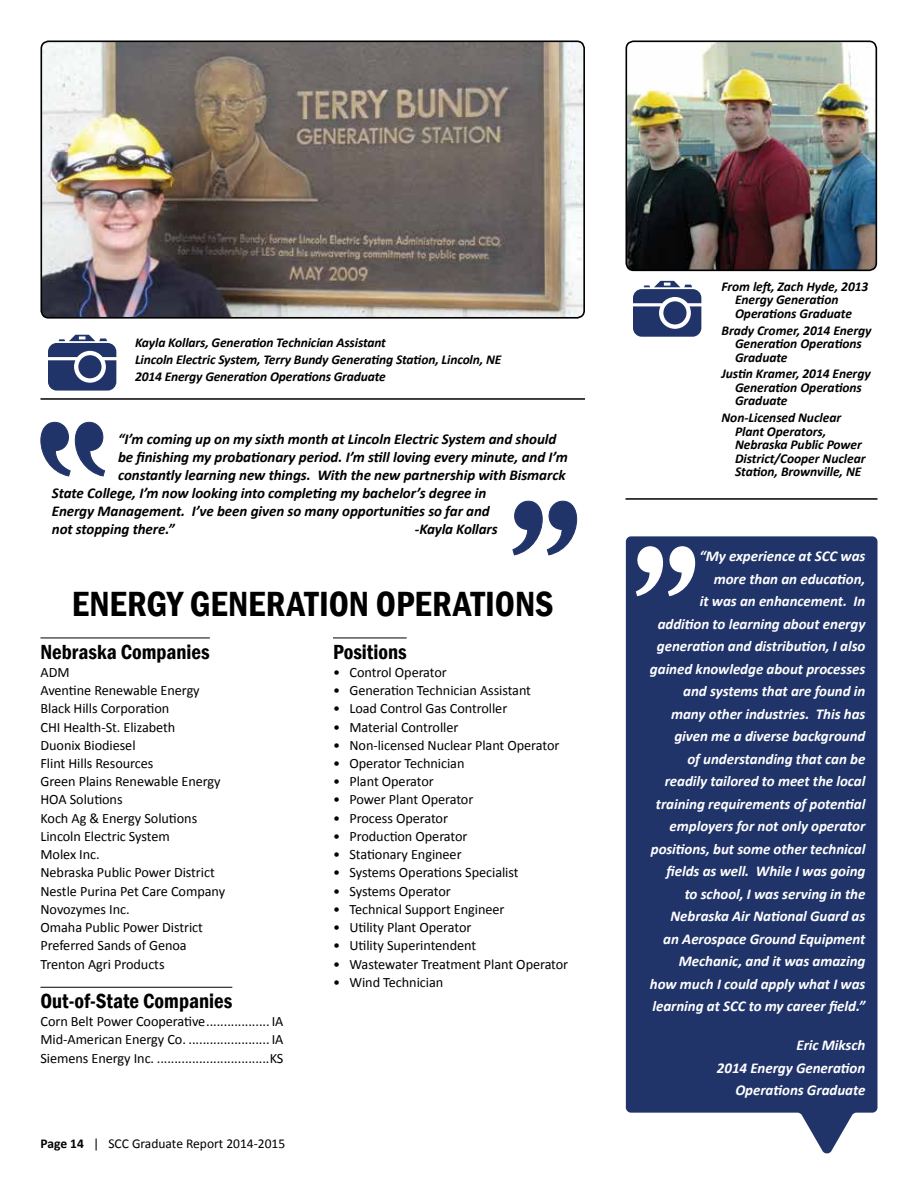
<style>
.page{position:relative;width:918px;height:1188px;background:#fff}
.page>*{position:absolute;margin:0;border:0;box-sizing:border-box;transform-origin:0 0}
.t1{font:600 condensed 36px "Franklin Gothic";color:#000}
.t2{font:600 condensed 21px "Franklin Gothic";color:#000}
.t3{font:italic 700 15px/22.5px "Calibri";letter-spacing:-.005em;color:#fff;text-align:right}
.t4{font:italic 700 15px "Calibri";letter-spacing:-.005em;color:#000}
.t5{font:14.25px/18.3px "Calibri";letter-spacing:-.005em;color:#000}
.t6{font:italic 700 13.5px/13.5px "Calibri";letter-spacing:-.005em;color:#000}
.t7{font:13.5px "Calibri";color:#000}
.s1{font-weight:700}
</style>
<div class="page">
<hr style="left:40px;top:638px;width:170px;height:1px;background:#000">
<hr style="left:40px;top:987px;width:192px;height:1px;background:#000">
<hr style="left:333px;top:638px;width:74px;height:1px;background:#000">
<img style="left:42px;top:41px;width:542px;height:275px">
<div style="left:40px;top:41px;width:545px;height:278px;border:2px solid #000;border-radius:7px"></div>
<hr style="left:40px;top:398px;width:89px;height:2px;background:#000">
<hr style="left:129px;top:398px;width:456px;height:2px;background:#000">
<svg style="left:48px;top:335px;width:68px;height:56px"></svg>
<div style="left:78px;top:355px;width:24px;height:23px;background:#21346a;border-radius:50%"></div>
<svg style="left:40px;top:422px;width:65px;height:55px"></svg>
<svg style="left:512px;top:500px;width:65px;height:56px"></svg>
<svg style="left:626px;top:536px;width:252px;height:618px;background:#304274"></svg>
<hr style="left:626px;top:498px;width:88px;height:2px;background:#000">
<hr style="left:714px;top:498px;width:164px;height:2px;background:#000">
<svg style="left:633px;top:281px;width:68px;height:56px"></svg>
<div style="left:663px;top:301px;width:24px;height:23px;background:#21346a;border-radius:50%"></div>
<img style="left:627px;top:41px;width:249px;height:229px">
<div style="left:625px;top:41px;width:252px;height:230px;border:2px solid #000;border-radius:7px"></div>
<p class="t6" style="left:135px;top:334px;width:368px;line-height:16.8px">Kayla Kollars, Generation Technician Assistant<br>Lincoln Electric System, Terry Bundy Generating Station, Lincoln, NE<br>2014 Energy Generation Operations Graduate</p>
<p class="t4" style="left:118px;top:430px;width:440px">“I’m coming up on my sixth month at Lincoln Electric System and should</p>
<p class="t4" style="left:118px;top:448px;width:451px">be finishing my probationary period. I’m still loving every minute, and I’m</p>
<p class="t4" style="left:118px;top:466px;width:449px">constantly learning new things. With the new partnership with Bismarck</p>
<p class="t4" style="left:52px;top:484px;width:436px">State College, I’m now looking into completing my bachelor’s degree in</p>
<p class="t4" style="left:52px;top:502px;width:439px">Energy Management. I’ve been given so many opportunities so far and</p>
<p class="t4" style="left:52px;top:520px;width:124px">not stopping there.”</p>
<p class="t4" style="left:415px;top:520px;width:84px">-Kayla Kollars</p>
<h1 class="t1" style="left:72px;top:580px;width:483px">ENERGY GENERATION OPERATIONS</h1>
<h2 class="t2" style="left:40px;top:638px;width:171px">Nebraska Companies</h2>
<p class="t5" style="left:40px;top:663px;width:186px">ADM<br>Aventine Renewable Energy<br>Black Hills Corporation<br>CHI Health-St. Elizabeth<br>Duonix Biodiesel<br>Flint Hills Resources<br>Green Plains Renewable Energy<br>HOA Solutions<br>Koch Ag &amp; Energy Solutions<br>Lincoln Electric System<br>Molex Inc.<br>Nebraska Public Power District<br>Nestle Purina Pet Care Company<br>Novozymes Inc.<br>Omaha Public Power District<br>Preferred Sands of Genoa<br>Trenton Agri Products</p>
<h2 class="t2" style="left:40px;top:987px;width:193px">Out-of-State Companies</h2>
<p class="t5" style="left:40px;top:1012px;width:245px;text-align:justify">Corn Belt Power Cooperative.................. IA Mid-American Energy Co. ....................... IA Siemens Energy Inc. ................................KS</p>
<h2 class="t2" style="left:333px;top:638px;width:75px">Positions</h2>
<p class="t5" style="left:333px;top:663px;width:115px">• Control Operator</p>
<p class="t5" style="left:333px;top:681px;width:200px">• Generation Technician Assistant</p>
<p class="t5" style="left:333px;top:699px;width:176px">• Load Control Gas Controller</p>
<p class="t5" style="left:333px;top:718px;width:127px">• Material Controller</p>
<p class="t5" style="left:333px;top:736px;width:228px">• Non-licensed Nuclear Plant Operator</p>
<p class="t5" style="left:333px;top:754px;width:133px">• Operator Technician</p>
<p class="t5" style="left:333px;top:772px;width:102px">• Plant Operator</p>
<p class="t5" style="left:333px;top:791px;width:142px">• Power Plant Operator</p>
<p class="t5" style="left:333px;top:809px;width:117px">• Process Operator</p>
<p class="t5" style="left:333px;top:827px;width:136px">• Production Operator</p>
<p class="t5" style="left:333px;top:845px;width:130px">• Stationary Engineer</p>
<p class="t5" style="left:333px;top:864px;width:187px">• Systems Operations Specialist</p>
<p class="t5" style="left:333px;top:882px;width:119px">• Systems Operator</p>
<p class="t5" style="left:333px;top:900px;width:173px">• Technical Support Engineer</p>
<p class="t5" style="left:333px;top:918px;width:140px">• Utility Plant Operator</p>
<p class="t5" style="left:333px;top:937px;width:145px">• Utility Superintendent</p>
<p class="t5" style="left:333px;top:955px;width:237px">• Wastewater Treatment Plant Operator</p>
<p class="t5" style="left:333px;top:973px;width:112px">• Wind Technician</p>
<p class="t7" style="left:40px;top:1135px;width:246px"><span class="s1">Page 14</span> | SCC Graduate Report 2014-2015</p>
<p class="t6" style="left:735px;top:280px;width:135px;text-indent:-14px">From left, Zach Hyde, 2013<br>Energy Generation<br>Operations Graduate</p>
<p class="t6" style="left:735px;top:324px;width:138px;text-indent:-14px">Brady Cromer, 2014 Energy<br>Generation Operations<br>Graduate</p>
<p class="t6" style="left:735px;top:367px;width:137px;text-indent:-14px">Justin Kramer, 2014 Energy<br>Generation Operations<br>Graduate</p>
<p class="t6" style="left:735px;top:411px;width:132px;text-indent:-14px">Non-Licensed Nuclear<br>Plant Operators,<br>Nebraska Public Power<br>District/Cooper Nuclear<br>Station, Brownville, NE</p>
<p class="t3" style="left:650px;top:545px;width:217px">“My experience at SCC was<br>more than an education,<br>it was an enhancement. In addition to learning about energy generation and distribution, I also gained knowledge about processes and systems that are found in many other industries. This has given me a diverse background<br>of understanding that can be readily tailored to meet the local training requirements of potential employers for not only operator positions, but some other technical fields as well. While I was going<br>to school, I was serving in the<br>Nebraska Air National Guard as<br>an Aerospace Ground Equipment<br>Mechanic, and it was amazing how much I could apply what I was learning at SCC to my career field.”</p>
<p class="t3" style="left:717px;top:1034px;width:150px">Eric Miksch<br>2014 Energy Generation<br>Operations Graduate</p>
</div>
